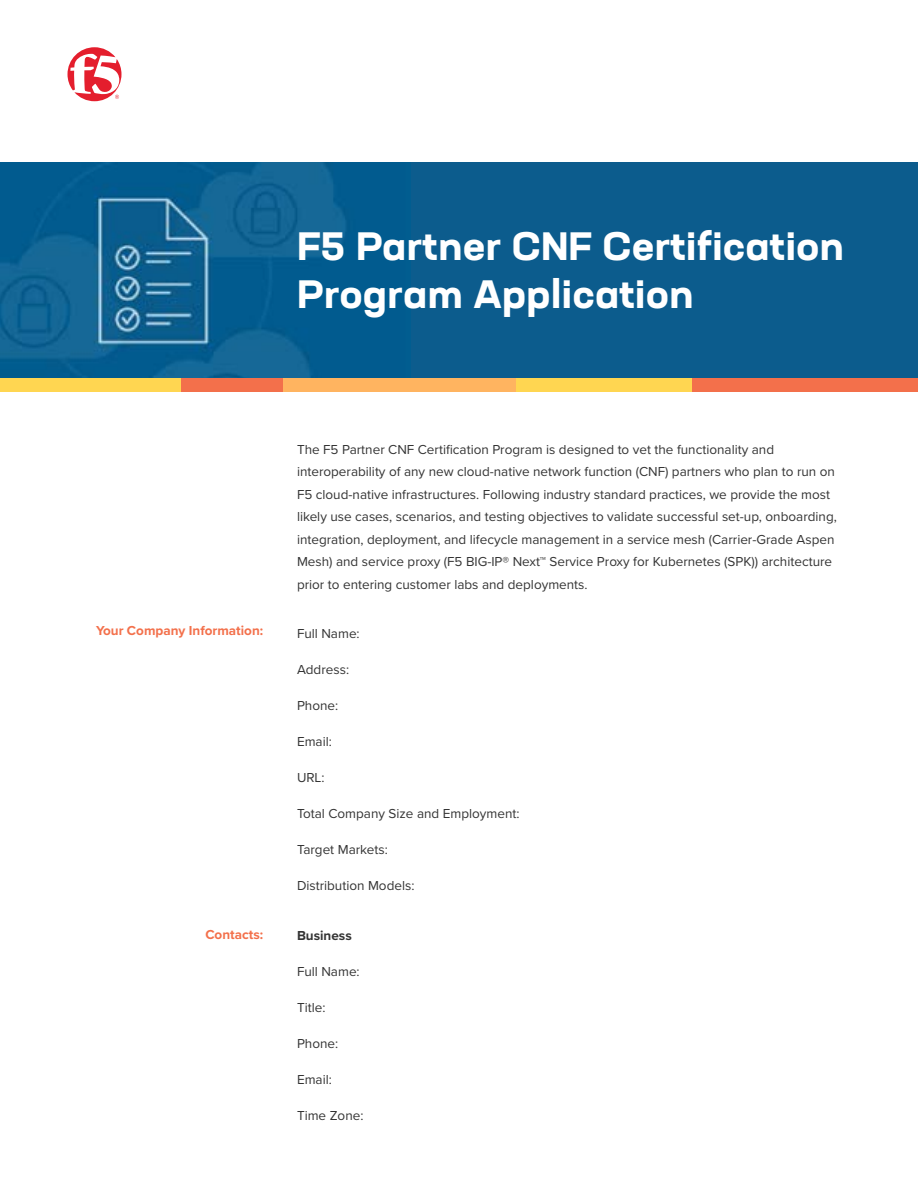
<style>
.page{position:relative;width:918px;height:1188px;background:#fff}
.page>*{position:absolute;margin:0;border:0;box-sizing:border-box;transform-origin:0 0}
.t1{font:700 expanded 45px/48px "Neusa Next Std";color:#fff}
.t2{font:700 expanded 39px/48px "Neusa Next Std";color:#fff}
.t3{font:13.5px/22.5px "Proxima Nova";color:#343434}
.t4{font:700 13.5px "Proxima Nova";color:#f3704b}
.t5{font:700 13.5px "Proxima Nova";color:#343434}
</style>
<div class="page">
<div style="left:0;top:162px;width:918px;height:216px;background:#0c5c8d"></div>
<img style="left:0;top:162px;width:411px;height:216px">
<svg style="left:68px;top:47px;width:54px;height:54px"></svg>
<div style="left:0;top:378px;width:182px;height:14px;background:#ffd651"></div>
<div style="left:182px;top:378px;width:102px;height:14px;background:#f3704b"></div>
<div style="left:516px;top:378px;width:176px;height:14px;background:#ffd651"></div>
<div style="left:284px;top:378px;width:232px;height:14px;background:#ffb460"></div>
<div style="left:692px;top:378px;width:226px;height:14px;background:#f3704b"></div>
<h1 class="t1" style="left:297px;top:221px;width:435px">Headline Goes Here<br>Lorem Ipsum Dolor</h1>
<h2 class="t2" style="left:297px;top:221px;width:549px">F5 Partner CNF Certification<br>Program Application</h2>
<p class="t4" style="left:96px;top:621px;width:169px">Your Company Information:</p>
<p class="t4" style="left:205px;top:924px;width:59px">Contacts:</p>
<p class="t3" style="left:297px;top:437px;width:541px">The F5 Partner CNF Certification Program is designed to vet the functionality and interoperability of any new cloud-native network function (CNF) partners who plan to run on F5 cloud-native infrastructures. Following industry standard practices, we provide the most likely use cases, scenarios, and testing objectives to validate successful set-up, onboarding, integration, deployment, and lifecycle management in a service mesh (Carrier-Grade Aspen Mesh) and service proxy (F5 BIG-IP® Next™ Service Proxy for Kubernetes (SPK)) architecture prior to entering customer labs and deployments.</p>
<p class="t3" style="left:297px;top:622px;width:64px">Full Name:</p>
<p class="t3" style="left:297px;top:658px;width:54px">Address:</p>
<p class="t3" style="left:297px;top:694px;width:43px">Phone:</p>
<p class="t3" style="left:297px;top:730px;width:36px">Email:</p>
<p class="t3" style="left:297px;top:766px;width:29px">URL:</p>
<p class="t3" style="left:297px;top:802px;width:224px">Total Company Size and Employment:</p>
<p class="t3" style="left:297px;top:838px;width:92px">Target Markets:</p>
<p class="t3" style="left:297px;top:874px;width:119px">Distribution Models:</p>
<p class="t5" style="left:297px;top:925px;width:56px">Business</p>
<p class="t3" style="left:297px;top:959px;width:64px">Full Name:</p>
<p class="t3" style="left:297px;top:995px;width:30px">Title:</p>
<p class="t3" style="left:297px;top:1031px;width:43px">Phone:</p>
<p class="t3" style="left:297px;top:1067px;width:36px">Email:</p>
<p class="t3" style="left:297px;top:1103px;width:68px">Time Zone:</p>
</div>
